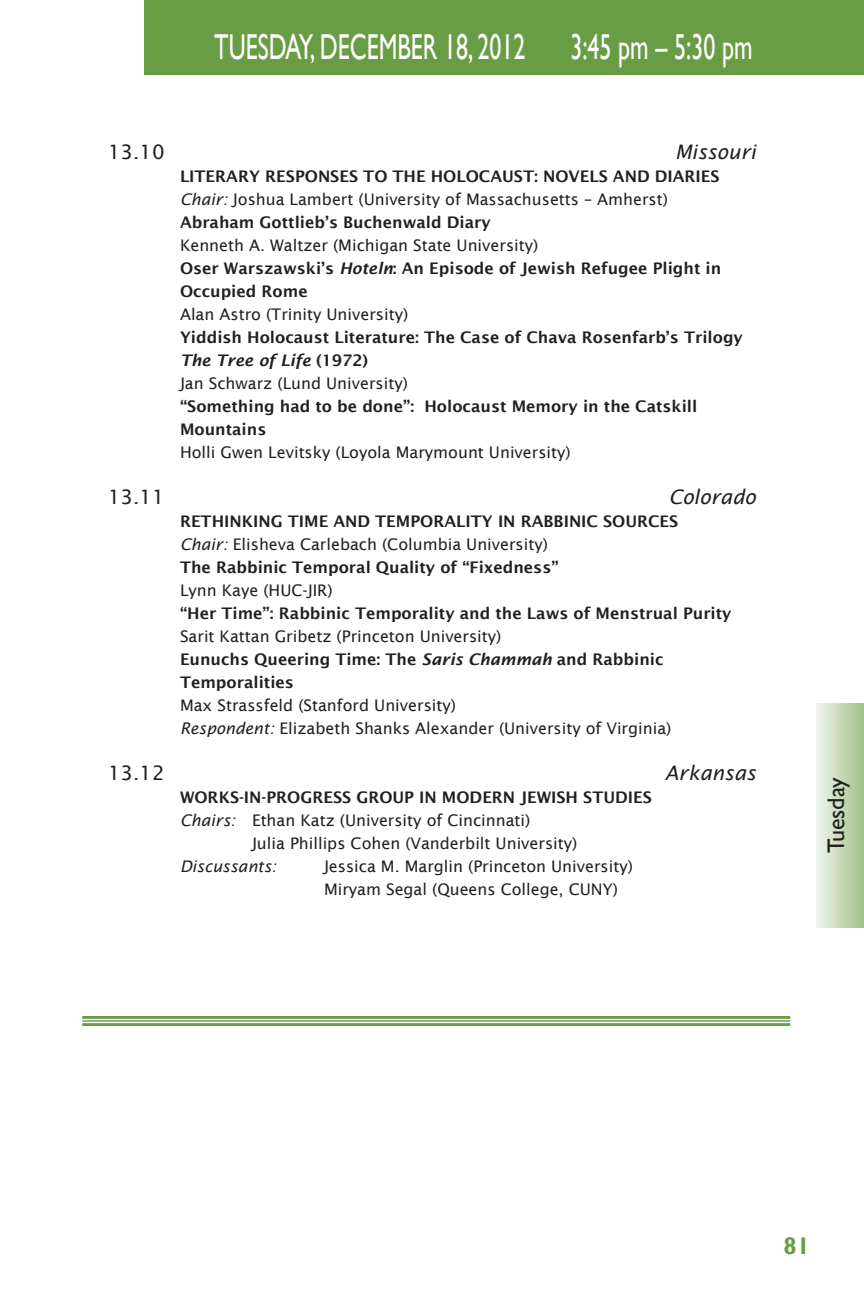
<style>
.page{position:relative;width:864px;height:1296px;background:#fff}
.page>*{position:absolute;margin:0;border:0;box-sizing:border-box;transform-origin:0 0}
.t1{font:36px "Gill Sans";color:#fff;scale:.67 1}
.t2{font:24px "Gill Sans";color:#231f20}
.t3{font:700 24px "Gill Sans";color:#699d45}
.t4{font:italic 20px "Lucida Sans";color:#231f20}
.t5{font:20px "Lucida Sans";color:#231f20}
.Session{font:600 16px/23px "Lucida Sans";color:#231f20}
.Session-2{font:16px "Lucida Sans";color:#231f20}
.discussants{font:16px "Lucida Sans";color:#231f20}
.Session-3{font:italic 16px "Lucida Sans";color:#231f20}
.s1{font-style:italic}
</style>
<div class="page">
<div style="left:144px;top:0;width:720px;height:74px;background:#699d45"></div>
<hr style="left:82px;top:1016px;width:708px;height:3px;background:#699d45">
<hr style="left:82px;top:1020px;width:708px;height:2px;background:#699d45">
<hr style="left:82px;top:1023px;width:708px;height:3px;background:#699d45">
<div style="left:816px;top:704px;width:48px;height:224px;background:linear-gradient(to right,#f1f6ee,#a1c18a)"></div>
<p class="t1" style="left:214px;top:26px;width:466px">TUESDAY, DECEMBER 18, 2012</p>
<p class="t1" style="left:570px;top:26px;width:273px">3:45 pm – 5:30 pm</p>
<p class="t5" style="left:108px;top:141px;width:58px">13.10</p>
<p class="t4" style="left:675px;top:141px;width:82px">Missouri</p>
<p class="Session" style="left:180px;top:165px;width:541px">LITERARY RESPONSES TO THE HOLOCAUST: NOVELS AND DIARIES</p>
<p class="Session-2" style="left:180px;top:191px;width:489px"><span class="s1">Chair:</span> Joshua Lambert (University of Massachusetts – Amherst)</p>
<p class="Session" style="left:180px;top:211px;width:312px">Abraham Gottlieb’s Buchenwald Diary</p>
<p class="Session-2" style="left:180px;top:237px;width:360px">Kenneth A. Waltzer (Michigan State University)</p>
<p class="Session" style="left:180px;top:257px;width:543px">Oser Warszawski’s <span class="s1">Hoteln</span>: An Episode of Jewish Refugee Plight in<br>Occupied Rome</p>
<p class="Session-2" style="left:180px;top:306px;width:230px">Alan Astro (Trinity University)</p>
<p class="Session" style="left:180px;top:326px;width:564px">Yiddish Holocaust Literature: The Case of Chava Rosenfarb’s Trilogy<br><span class="s1">The Tree of Life</span> (1972)</p>
<p class="Session-2" style="left:180px;top:375px;width:229px">Jan Schwarz (Lund University)</p>
<p class="Session" style="left:180px;top:395px;width:519px">“Something had to be done”: Holocaust Memory in the Catskill<br>Mountains</p>
<p class="Session-2" style="left:180px;top:443px;width:392px">Holli Gwen Levitsky (Loyola Marymount University)</p>
<p class="t5" style="left:108px;top:486px;width:58px">13.11</p>
<p class="t4" style="left:669px;top:486px;width:89px">Colorado</p>
<p class="Session" style="left:180px;top:510px;width:500px">RETHINKING TIME AND TEMPORALITY IN RABBINIC SOURCES</p>
<p class="Session-2" style="left:180px;top:536px;width:369px"><span class="s1">Chair:</span> Elisheva Carlebach (Columbia University)</p>
<p class="Session" style="left:180px;top:556px;width:380px">The Rabbinic Temporal Quality of “Fixedness”</p>
<p class="Session-2" style="left:180px;top:582px;width:154px">Lynn Kaye (HUC-JIR)</p>
<p class="Session" style="left:180px;top:602px;width:553px">“Her Time”: Rabbinic Temporality and the Laws of Menstrual Purity</p>
<p class="Session-2" style="left:180px;top:628px;width:323px">Sarit Kattan Gribetz (Princeton University)</p>
<p class="Session" style="left:180px;top:648px;width:485px">Eunuchs Queering Time: The <span class="s1">Saris Chammah</span> and Rabbinic<br>Temporalities</p>
<p class="Session-2" style="left:180px;top:697px;width:277px">Max Strassfeld (Stanford University)</p>
<p class="Session-2" style="left:180px;top:720px;width:493px"><span class="s1">Respondent:</span> Elizabeth Shanks Alexander (University of Virginia)</p>
<p class="t5" style="left:108px;top:762px;width:58px">13.12</p>
<p class="t4" style="left:665px;top:762px;width:93px">Arkansas</p>
<p class="Session" style="left:180px;top:786px;width:473px">WORKS-IN-PROGRESS GROUP IN MODERN JEWISH STUDIES</p>
<p class="Session-2" style="left:180px;top:812px;width:352px"><span class="s1">Chairs:</span> Ethan Katz (University of Cincinnati)</p>
<p class="Session-2" style="left:252px;top:835px;width:327px">Julia Phillips Cohen (Vanderbilt University)</p>
<p class="Session-3" style="left:180px;top:858px;width:98px">Discussants:</p>
<p class="Session-2" style="left:324px;top:858px;width:310px">Jessica M. Marglin (Princeton University)</p>
<p class="discussants" style="left:324px;top:881px;width:295px">Miryam Segal (Queens College, CUNY)</p>
<p class="t2" style="left:822px;top:853px;width:77px;rotate:-90deg">Tuesday</p>
<p class="t3" style="left:784px;top:1232px;width:28px">81</p>
</div>
